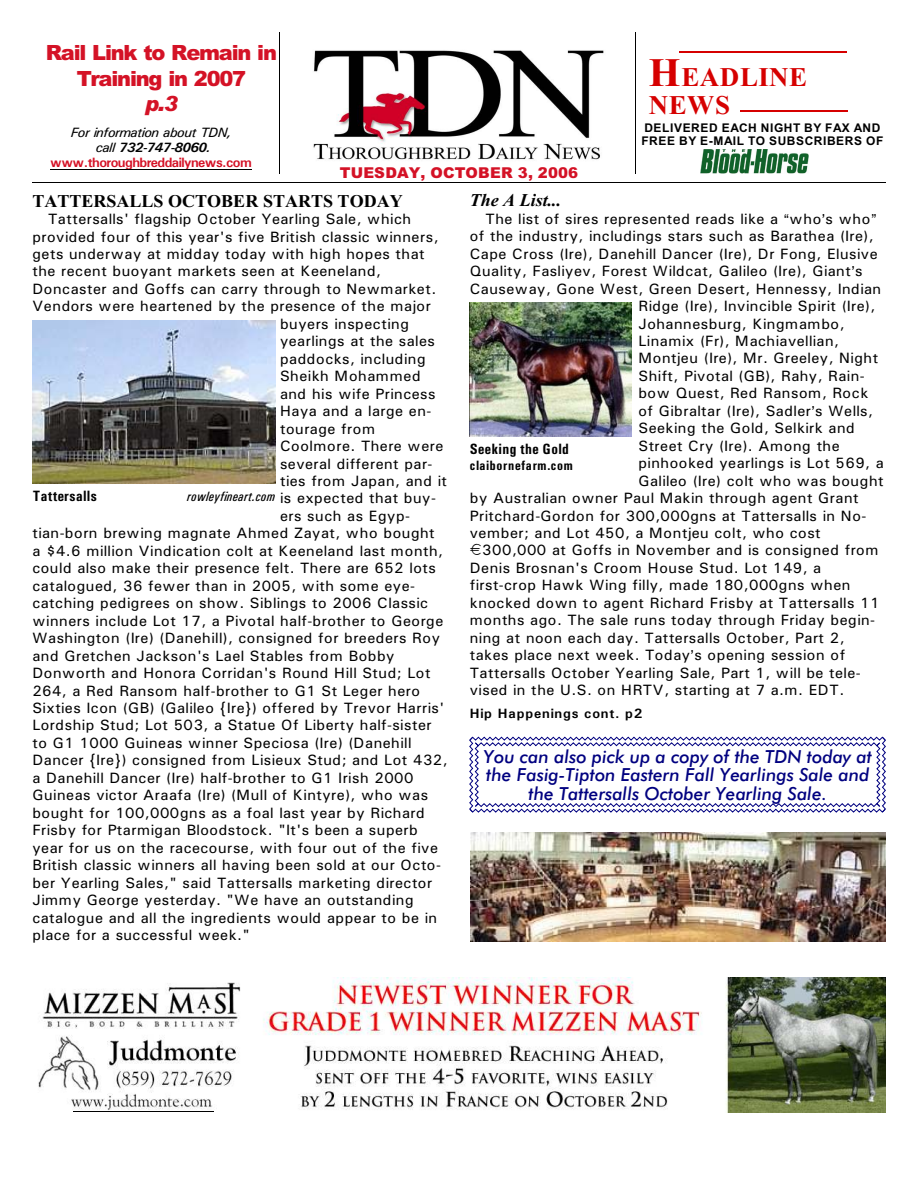
<style>
.page{position:relative;width:918px;height:1188px;background:#fff}
.page>*{position:absolute;margin:0;border:0;box-sizing:border-box;transform-origin:0 0}
.t1{font:700 27px/27.3px "Times New Roman";letter-spacing:.02em;color:#d60000}
.t2{font:900 21px/25.2px "Arial";letter-spacing:-.055em;color:#d41226;text-align:center}
.t3{font:italic 900 21px "Arial";color:#d41226}
.t4{font:italic 18px/18.3px "Futura Md BT";color:#000080;text-align:center}
.t5{font:700 18px "Times New Roman";color:#000}
.t6{font:italic 700 18px "Times New Roman";color:#000}
.t7{font:15px "Univers";letter-spacing:.03em;color:#000}
.t8{font:700 15px "Univers Condensed";letter-spacing:.025em;color:#000}
.t9{font:900 15px "Arial";letter-spacing:.01em;color:#d41226}
.t10{font:700 13.5px/14.7px "Univers";letter-spacing:-.04em;color:#d41226;text-align:center}
.t11{font:700 13.5px "Univers";letter-spacing:.065em;color:#000}
.t12{font:italic 13.5px "Univers Condensed";letter-spacing:.02em;color:#000}
.t13{font:700 13.5px "Univers Condensed";letter-spacing:.055em;color:#000}
.t14{font:700 12px/12.8px "Arial";letter-spacing:.045em;color:#000}
.s1{font-weight:400;font-style:italic;color:#000}
.s2{font-style:italic;color:#000}
.s3{font-size:40.5px}
</style>
<div class="page">
<hr style="left:50px;top:169px;width:201px;height:1px;background:#000">
<img style="left:313px;top:50px;width:291px;height:110px">
<img style="left:700px;top:150px;width:109px;height:24px">
<hr style="left:280px;top:32px;width:1px;height:142px;background:#000">
<hr style="left:635px;top:32px;width:1px;height:142px;background:#000">
<hr style="left:32px;top:183px;width:853px;height:1px;background:#000">
<svg style="left:469px;top:736px;width:417px;height:77px"></svg>
<img style="left:38px;top:977px;width:848px;height:135px">
<hr style="left:73px;top:1111px;width:141px;height:1px;background:#000">
<hr style="left:680px;top:51px;width:167px;height:1px;background:#d60000">
<hr style="left:740px;top:111px;width:108px;height:1px;background:#d60000">
<img style="left:33px;top:320px;width:243px;height:164px">
<img style="left:470px;top:302px;width:162px;height:134px">
<img style="left:470px;top:833px;width:416px;height:109px">
<h2 class="t2" style="left:46px;top:43px;width:233px">Rail Link to Remain in<br>Training in 2007</h2>
<h2 class="t3" style="left:145px;top:95px;width:34px">p.3</h2>
<p class="t10" style="left:50px;top:127px;width:203px"><span class="s1">For information about TDN,<br>call</span> <span class="s2">732-747-8060. </span>www.thoroughbreddailynews.com</p>
<p class="t9" style="left:340px;top:168px;width:240px">TUESDAY, OCTOBER 3, 2006</p>
<h1 class="t1" style="left:649px;top:66px;width:160px"><span class="s3">H</span>EADLINE<br>NEWS</h1>
<p class="t14" style="left:641px;top:123px;width:244px">DELIVERED EACH NIGHT BY FAX AND<br>FREE BY E-MAIL TO SUBSCRIBERS OF</p>
<p class="t5" style="left:32px;top:195px;width:372px">TATTERSALLS OCTOBER STARTS TODAY</p>
<p class="t7" style="left:48px;top:214px;width:364px">Tattersalls' flagship October Yearling Sale, which</p>
<p class="t7" style="left:32px;top:231px;width:408px">provided four of this year's five British classic winners,</p>
<p class="t7" style="left:32px;top:249px;width:394px">gets underway at midday today with high hopes that</p>
<p class="t7" style="left:32px;top:266px;width:350px">the recent buoyant markets seen at Keeneland,</p>
<p class="t7" style="left:32px;top:284px;width:405px">Doncaster and Goffs can carry through to Newmarket.</p>
<p class="t7" style="left:32px;top:301px;width:400px">Vendors were heartened by the presence of the major</p>
<p class="t7" style="left:280px;top:319px;width:130px">buyers inspecting</p>
<p class="t7" style="left:280px;top:336px;width:156px">yearlings at the sales</p>
<p class="t7" style="left:280px;top:353px;width:147px">paddocks, including</p>
<p class="t7" style="left:280px;top:371px;width:142px">Sheikh Mohammed</p>
<p class="t7" style="left:280px;top:388px;width:157px">and his wife Princess</p>
<p class="t7" style="left:280px;top:406px;width:153px">Haya and a large en-</p>
<p class="t7" style="left:280px;top:423px;width:96px">tourage from</p>
<p class="t7" style="left:280px;top:441px;width:165px">Coolmore. There were</p>
<p class="t7" style="left:280px;top:458px;width:154px">several different par-</p>
<p class="t7" style="left:280px;top:476px;width:169px">ties from Japan, and it</p>
<p class="t7" style="left:280px;top:493px;width:157px">is expected that buy-</p>
<p class="t7" style="left:280px;top:511px;width:132px">ers such as Egyp-</p>
<p class="t7" style="left:32px;top:528px;width:404px">tian-born brewing magnate Ahmed Zayat, who bought</p>
<p class="t7" style="left:32px;top:546px;width:412px">a $4.6 million Vindication colt at Keeneland last month,</p>
<p class="t7" style="left:32px;top:563px;width:405px">could also make their presence felt. There are 652 lots</p>
<p class="t7" style="left:32px;top:580px;width:384px">catalogued, 36 fewer than in 2005, with some eye-</p>
<p class="t7" style="left:32px;top:598px;width:397px">catching pedigrees on show. Siblings to 2006 Classic</p>
<p class="t7" style="left:32px;top:615px;width:413px">winners include Lot 17, a Pivotal half-brother to George</p>
<p class="t7" style="left:32px;top:633px;width:409px">Washington (Ire) (Danehill), consigned for breeders Roy</p>
<p class="t7" style="left:32px;top:650px;width:364px">and Gretchen Jackson's Lael Stables from Bobby</p>
<p class="t7" style="left:32px;top:668px;width:400px">Donworth and Honora Corridan's Round Hill Stud; Lot</p>
<p class="t7" style="left:32px;top:685px;width:389px">264, a Red Ransom half-brother to G1 St Leger hero</p>
<p class="t7" style="left:32px;top:703px;width:413px">Sixties Icon (GB) (Galileo {Ire}) offered by Trevor Harris'</p>
<p class="t7" style="left:32px;top:720px;width:401px">Lordship Stud; Lot 503, a Statue Of Liberty half-sister</p>
<p class="t7" style="left:32px;top:738px;width:381px">to G1 1000 Guineas winner Speciosa (Ire) (Danehill</p>
<p class="t7" style="left:32px;top:755px;width:417px">Dancer {Ire}) consigned from Lisieux Stud; and Lot 432,</p>
<p class="t7" style="left:32px;top:772px;width:383px">a Danehill Dancer (Ire) half-brother to G1 Irish 2000</p>
<p class="t7" style="left:32px;top:790px;width:397px">Guineas victor Araafa (Ire) (Mull of Kintyre), who was</p>
<p class="t7" style="left:32px;top:807px;width:394px">bought for 100,000gns as a foal last year by Richard</p>
<p class="t7" style="left:32px;top:825px;width:387px">Frisby for Ptarmigan Bloodstock. "It's been a superb</p>
<p class="t7" style="left:32px;top:842px;width:407px">year for us on the racecourse, with four out of the five</p>
<p class="t7" style="left:32px;top:860px;width:410px">British classic winners all having been sold at our Octo-</p>
<p class="t7" style="left:32px;top:877px;width:402px">ber Yearling Sales," said Tattersalls marketing director</p>
<p class="t7" style="left:32px;top:895px;width:383px">Jimmy George yesterday. "We have an outstanding</p>
<p class="t7" style="left:32px;top:912px;width:406px">catalogue and all the ingredients would appear to be in</p>
<p class="t7" style="left:32px;top:930px;width:219px">place for a successful week."</p>
<p class="t8" style="left:33px;top:491px;width:66px">Tattersalls</p>
<p class="t12" style="left:187px;top:492px;width:89px">rowleyfineart.com</p>
<p class="t6" style="left:470px;top:194px;width:93px">The A List...</p>
<p class="t7" style="left:485px;top:213px;width:386px">The list of sires represented reads like a who s who</p>
<p class="t7" style="left:470px;top:231px;width:406px">of the industry, includings stars such as Barathea (Ire),</p>
<p class="t7" style="left:470px;top:248px;width:410px">Cape Cross (Ire), Danehill Dancer (Ire), Dr Fong, Elusive</p>
<p class="t7" style="left:470px;top:266px;width:394px">Quality, Fasliyev, Forest Wildcat, Galileo (Ire), Giant s</p>
<p class="t7" style="left:470px;top:283px;width:413px">Causeway, Gone West, Green Desert, Hennessy, Indian</p>
<p class="t7" style="left:638px;top:301px;width:239px">Ridge (Ire), Invincible Spirit (Ire),</p>
<p class="t7" style="left:638px;top:318px;width:208px">Johannesburg, Kingmambo,</p>
<p class="t7" style="left:638px;top:336px;width:202px">Linamix (Fr), Machiavellian,</p>
<p class="t7" style="left:638px;top:353px;width:241px">Montjeu (Ire), Mr. Greeley, Night</p>
<p class="t7" style="left:638px;top:371px;width:228px">Shift, Pivotal (GB), Rahy, Rain-</p>
<p class="t7" style="left:638px;top:388px;width:231px">bow Quest, Red Ransom, Rock</p>
<p class="t7" style="left:638px;top:405px;width:236px">of Gibraltar (Ire), Sadler s Wells,</p>
<p class="t7" style="left:638px;top:423px;width:218px">Seeking the Gold, Selkirk and</p>
<p class="t7" style="left:638px;top:440px;width:203px">Street Cry (Ire). Among the</p>
<p class="t7" style="left:638px;top:458px;width:247px">pinhooked yearlings is Lot 569, a</p>
<p class="t7" style="left:638px;top:475px;width:247px">Galileo (Ire) colt who was bought</p>
<p class="t7" style="left:470px;top:493px;width:390px">by Australian owner Paul Makin through agent Grant</p>
<p class="t7" style="left:470px;top:510px;width:398px">Pritchard-Gordon for 300,000gns at Tattersalls in No-</p>
<p class="t7" style="left:470px;top:528px;width:353px">vember; and Lot 450, a Montjeu colt, who cost</p>
<p class="t7" style="left:482px;top:545px;width:398px">300,000 at Goffs in November and is consigned from</p>
<p class="t7" style="left:470px;top:563px;width:353px">Denis Brosnan's Croom House Stud. Lot 149, a</p>
<p class="t7" style="left:470px;top:580px;width:382px">first-crop Hawk Wing filly, made 180,000gns when</p>
<p class="t7" style="left:470px;top:598px;width:411px">knocked down to agent Richard Frisby at Tattersalls 11</p>
<p class="t7" style="left:470px;top:615px;width:407px">months ago. The sale runs today through Friday begin-</p>
<p class="t7" style="left:470px;top:632px;width:376px">ning at noon each day. Tattersalls October, Part 2,</p>
<p class="t7" style="left:470px;top:650px;width:377px">takes place next week. Today s opening session of</p>
<p class="t7" style="left:470px;top:667px;width:393px">Tattersalls October Yearling Sale, Part 1, will be tele-</p>
<p class="t7" style="left:470px;top:685px;width:376px">vised in the U.S. on HRTV, starting at 7 a.m. EDT.</p>
<p class="t11" style="left:470px;top:709px;width:174px">Hip Happenings cont. p2</p>
<p class="t8" style="left:470px;top:443px;width:101px">Seeking the Gold</p>
<p class="t13" style="left:470px;top:461px;width:104px">claibornefarm.com</p>
<p class="t4" style="left:483px;top:749px;width:390px">You can also pick up a copy of the TDN today at the Fasig-Tipton Eastern Fall Yearlings Sale and the Tattersalls October Yearling Sale.</p>
</div>
